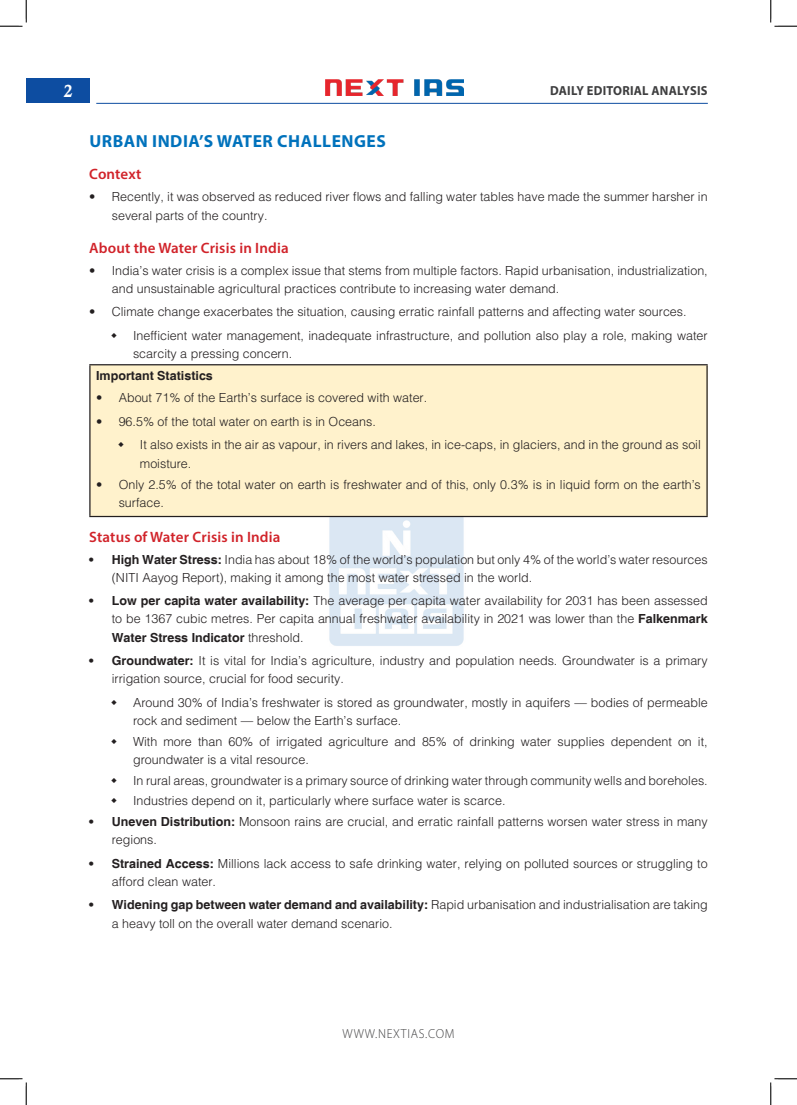
<style>
.page{position:relative;width:797px;height:1105px;background:#fff}
.page>*{position:absolute;margin:0;border:0;box-sizing:border-box;transform-origin:0 0}
.H-1{font:700 17.5px "Myriad Pro";letter-spacing:.03em;color:#0072bc}
.t1{font:17.5px "Calis MT Bol";color:#fff}
.H-2{font:600 15px "Myriad Pro";letter-spacing:.01em;color:#d1232a}
.t2{font:700 13.12px "Myriad Pro";letter-spacing:.02em;color:#3e3e3f;scale:.95 1}
.t3{font:300 13.12px "Myriad Pro";letter-spacing:.06em;color:#3e3e3f;scale:.95 1}
.t4{font:300 12.5px/18.2px "Helvetica";color:#231f20}
.body{font:700 12.5px "Helvetica";color:#231f20}
.s1{font-weight:700}
</style>
<div class="page">
<div style="left:26px;top:79px;width:63px;height:24px;background:#0d4da1"></div>
<img style="left:325px;top:80px;width:138px;height:15px">
<hr style="left:96px;top:103px;width:611px;height:1px;background:#0d4da1">
<img style="left:325px;top:517px;width:142px;height:129px">
<div style="left:90px;top:365px;width:617px;height:151px;background:#fff2cc"></div>
<hr style="left:89px;top:364px;width:618px;height:1px;background:#231f20">
<hr style="left:89px;top:516px;width:618px;height:1px;background:#231f20">
<hr style="left:89px;top:365px;width:2px;height:151px;background:#231f20">
<hr style="left:706px;top:365px;width:1px;height:151px;background:#231f20">
<svg style="left:0;top:0;width:27px;height:27px"></svg>
<svg style="left:0;top:1078px;width:27px;height:27px"></svg>
<svg style="left:770px;top:0;width:27px;height:27px"></svg>
<svg style="left:770px;top:1078px;width:27px;height:27px"></svg>
<h1 class="t1" style="left:64px;top:81px;width:10px">2</h1>
<p class="t2" style="left:550px;top:82px;width:167px">DAILY EDITORIAL ANALYSIS</p>
<p class="H-1" style="left:89px;top:130px;width:298px">URBAN INDIA’S WATER CHALLENGES</p>
<p class="H-2" style="left:89px;top:165px;width:54px">Context</p>
<p class="t4" style="left:112px;top:187px;width:597px;text-indent:-22px">• Recently, it was observed as reduced river flows and falling water tables have made the summer harsher in several parts of the country.</p>
<p class="H-2" style="left:89px;top:238px;width:201px">About the Water Crisis in India</p>
<p class="t4" style="left:112px;top:261px;width:597px;text-indent:-22px">• India’s water crisis is a complex issue that stems from multiple factors. Rapid urbanisation, industrialization, and unsustainable agricultural practices contribute to increasing water demand.</p>
<p class="t4" style="left:89px;top:302px;width:599px">• Climate change exacerbates the situation, causing erratic rainfall patterns and affecting water sources.</p>
<p class="t4" style="left:133px;top:326px;width:576px">Inefficient water management, inadequate infrastructure, and pollution also play a role, making water scarcity a pressing concern.</p>
<p class="body" style="left:96px;top:368px;width:118px">Important Statistics</p>
<p class="t4" style="left:96px;top:388px;width:332px">• About 71% of the Earth’s surface is covered with water.</p>
<p class="t4" style="left:96px;top:412px;width:281px">• 96.5% of the total water on earth is in Oceans.</p>
<p class="t4" style="left:140px;top:435px;width:562px">It also exists in the air as vapour, in rivers and lakes, in ice-caps, in glaciers, and in the ground as soil moisture.</p>
<p class="t4" style="left:119px;top:475px;width:583px;text-indent:-22px">• Only 2.5% of the total water on earth is freshwater and of this, only 0.3% is in liquid form on the earth’s surface.</p>
<p class="H-2" style="left:89px;top:527px;width:193px">Status of Water Crisis in India</p>
<p class="t4" style="left:112px;top:550px;width:597px;text-indent:-22px"><span class="s1">• High Water Stress:</span> India has about 18% of the world’s population but only 4% of the world’s water resources (NITI Aayog Report), making it among the most water stressed in the world.</p>
<p class="t4" style="left:112px;top:591px;width:597px;text-align:justify;text-indent:-22px"><span class="s1">• Low per capita water availability:</span> The average per capita water availability for 2031 has been assessed to be 1367 cubic metres. Per capita annual freshwater availability in 2021 was lower than the <span class="s1">Falkenmark Water Stress Indicator</span> threshold.</p>
<p class="t4" style="left:112px;top:651px;width:597px;text-indent:-22px"><span class="s1">• Groundwater:</span> It is vital for India’s agriculture, industry and population needs. Groundwater is a primary irrigation source, crucial for food security.</p>
<p class="t4" style="left:133px;top:693px;width:576px">Around 30% of India’s freshwater is stored as groundwater, mostly in aquifers — bodies of permeable rock and sediment — below the Earth’s surface.</p>
<p class="t4" style="left:133px;top:732px;width:576px">With more than 60% of irrigated agriculture and 85% of drinking water supplies dependent on it, groundwater is a vital resource.</p>
<p class="t4" style="left:133px;top:771px;width:576px">In rural areas, groundwater is a primary source of drinking water through community wells and boreholes.</p>
<p class="t4" style="left:133px;top:791px;width:374px">Industries depend on it, particularly where surface water is scarce.</p>
<p class="t4" style="left:112px;top:812px;width:597px;text-indent:-22px"><span class="s1">• Uneven Distribution:</span> Monsoon rains are crucial, and erratic rainfall patterns worsen water stress in many regions.</p>
<p class="t4" style="left:112px;top:854px;width:597px;text-indent:-22px"><span class="s1">• Strained Access:</span> Millions lack access to safe drinking water, relying on polluted sources or struggling to afford clean water.</p>
<p class="t4" style="left:112px;top:895px;width:597px;text-indent:-22px"><span class="s1">• Widening gap between water demand and availability:</span> Rapid urbanisation and industrialisation are taking a heavy toll on the overall water demand scenario.</p>
<p class="t3" style="left:342px;top:1026px;width:119px">WWW.NEXTIAS.COM</p>
</div>
